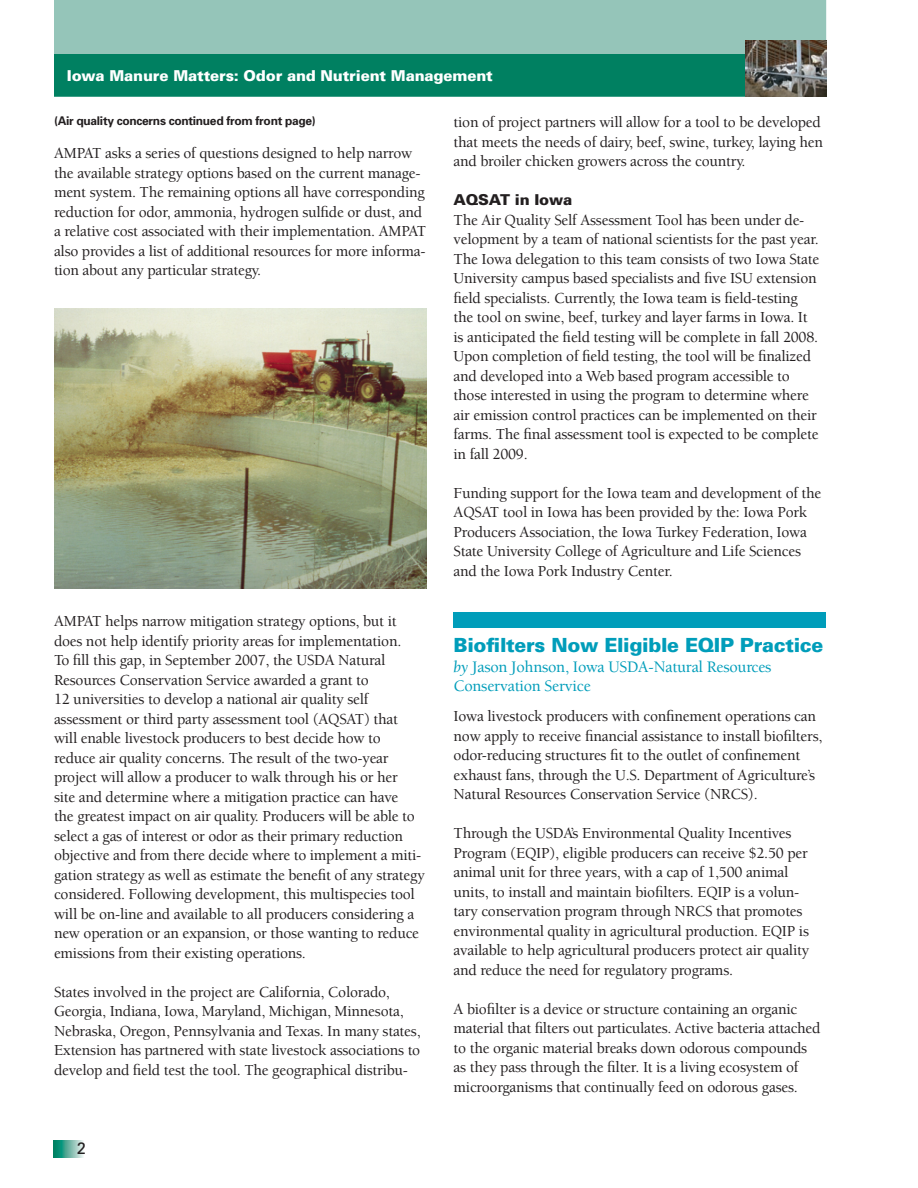
<style>
.page{position:relative;width:918px;height:1188px;background:#fff}
.page>*{position:absolute;margin:0;border:0;box-sizing:border-box;transform-origin:0 0}
.main_heading{font:900 19.5px "Univers";letter-spacing:-.015em;color:#009dba}
.body_text{font:500 16.5px "Berkeley";letter-spacing:-.015em;color:#009dba}
.t1{font:16.5px "Univers";color:#231f20}
.body_text-2{font:500 15.75px/19.5px "Berkeley";letter-spacing:-.015em;color:#231f20}
.t2{font:900 15px "Univers";letter-spacing:-.01em;color:#fff}
.subhead{font:900 15px "Univers";letter-spacing:-.01em;color:#231f20}
.t3{font:700 12px "Univers";letter-spacing:-.025em;color:#231f20}
.s1{font-weight:400;font-style:italic}
</style>
<div class="page">
<svg style="left:54px;top:1141px;width:29px;height:16px"></svg>
<div style="left:54px;top:0;width:772px;height:54px;background:#95c5b9"></div>
<div style="left:54px;top:54px;width:772px;height:43px;background:#008061;border:2px solid #008061"></div>
<img style="left:746px;top:40px;width:80px;height:57px">
<img style="left:54px;top:308px;width:373px;height:280px">
<div style="left:454px;top:613px;width:372px;height:15px;background:#009dba"></div>
<p class="t2" style="left:67px;top:67px;width:428px">Iowa Manure Matters: Odor and Nutrient Management</p>
<p class="t3" style="left:54px;top:113px;width:263px">(Air quality concerns continued from front page)</p>
<p class="body_text-2" style="left:54px;top:144px;width:374px">AMPAT asks a series of questions designed to help narrow the available strategy options based on the current manage&shy;ment system. The remaining options all have corresponding reduction for odor, ammonia, hydrogen sulfide or dust, and a relative cost associated with their implementation. AMPAT also provides a list of additional resources for more informa&shy;tion about any particular strategy.</p>
<p class="body_text-2" style="left:454px;top:113px;width:371px">tion of project partners will allow for a tool to be developed that meets the needs of dairy, beef, swine, turkey, laying hen and broiler chicken growers across the country.</p>
<p class="subhead" style="left:454px;top:190px;width:120px">AQSAT in Iowa</p>
<p class="body_text-2" style="left:454px;top:210px;width:367px">The Air Quality Self Assessment Tool has been under de&shy;velopment by a team of national scientists for the past year.<br>The Iowa delegation to this team consists of two Iowa State University campus based specialists and five ISU extension field specialists. Currently, the Iowa team is field-testing the tool on swine, beef, turkey and layer farms in Iowa. It is anticipated the field testing will be complete in fall 2008.<br>Upon completion of field testing, the tool will be finalized and developed into a Web based program accessible to those interested in using the program to determine where air emission control practices can be implemented on their farms. The final assessment tool is expected to be complete in fall 2009.</p>
<p class="body_text-2" style="left:454px;top:483px;width:369px">Funding support for the Iowa team and development of the AQSAT tool in Iowa has been provided by the: Iowa Pork Producers Association, the Iowa Turkey Federation, Iowa State University College of Agriculture and Life Sciences and the Iowa Pork Industry Center.</p>
<p class="body_text-2" style="left:54px;top:612px;width:349px">AMPAT helps narrow mitigation strategy options, but it does not help identify priority areas for implementation.</p>
<p class="body_text-2" style="left:54px;top:651px;width:333px">To fill this gap, in September 2007, the USDA Natural</p>
<p class="body_text-2" style="left:54px;top:670px;width:316px">Resources Conservation Service awarded a grant to</p>
<p class="body_text-2" style="left:54px;top:690px;width:316px">12 universities to develop a national air quality self</p>
<p class="body_text-2" style="left:54px;top:709px;width:346px">assessment or third party assessment tool (AQSAT) that</p>
<p class="body_text-2" style="left:54px;top:729px;width:328px">will enable livestock producers to best decide how to</p>
<p class="body_text-2" style="left:54px;top:748px;width:336px">reduce air quality concerns. The result of the two-year</p>
<p class="body_text-2" style="left:54px;top:768px;width:372px">project will allow a producer to walk through his or her<br>site and determine where a mitigation practice can have<br>the greatest impact on air quality. Producers will be able to select a gas of interest or odor as their primary reduction objective and from there decide where to implement a miti&shy;gation strategy as well as estimate the benefit of any strategy considered. Following development, this multispecies tool will be on-line and available to all producers considering a new operation or an expansion, or those wanting to reduce emissions from their existing operations.</p>
<p class="body_text-2" style="left:54px;top:982px;width:368px">States involved in the project are California, Colorado, Georgia, Indiana, Iowa, Maryland, Michigan, Minnesota, Nebraska, Oregon, Pennsylvania and Texas. In many states, Extension has partnered with state livestock associations to develop and field test the tool. The geographical distribu-</p>
<p class="t1" style="left:77px;top:1139px;width:11px">2</p>
<p class="main_heading" style="left:454px;top:633px;width:371px">Biofilters Now Eligible EQIP Practice</p>
<p class="body_text" style="left:454px;top:658px;width:319px"><span class="s1">by</span> Jason Johnson, Iowa USDA-Natural Resources</p>
<p class="body_text" style="left:454px;top:677px;width:139px">Conservation Service</p>
<p class="body_text-2" style="left:454px;top:707px;width:370px">Iowa livestock producers with confinement operations can now apply to receive financial assistance to install biofilters, odor-reducing structures fit to the outlet of confinement exhaust fans, through the U.S. Department of Agriculture’s Natural Resources Conservation Service (NRCS).</p>
<p class="body_text-2" style="left:454px;top:824px;width:357px">Through the USDA’s Environmental Quality Incentives Program (EQIP), eligible producers can receive $2.50 per animal unit for three years, with a cap of 1,500 animal units, to install and maintain biofilters. EQIP is a volun&shy;tary conservation program through NRCS that promotes environmental quality in agricultural production. EQIP is available to help agricultural producers protect air quality and reduce the need for regulatory programs.</p>
<p class="body_text-2" style="left:454px;top:999px;width:368px">A biofilter is a device or structure containing an organic material that filters out particulates. Active bacteria attached to the organic material breaks down odorous compounds as they pass through the filter. It is a living ecosystem of microorganisms that continually feed on odorous gases.</p>
</div>
